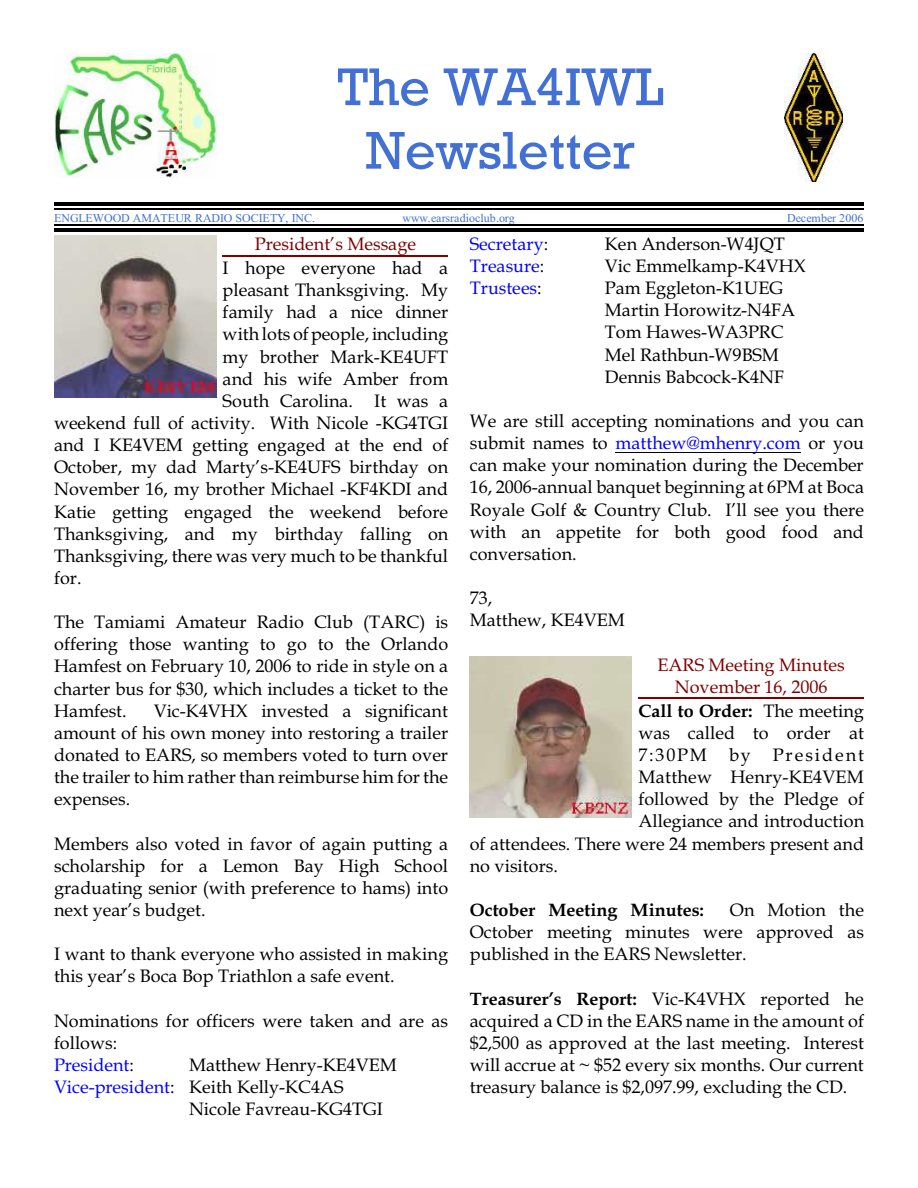
<style>
.page{position:relative;width:918px;height:1188px;background:#fff}
.page>*{position:absolute;margin:0;border:0;box-sizing:border-box;transform-origin:0 0}
.t1{font:54px/63.6px "Rockwell";color:#4270d4;text-align:center}
.t2{font:18px/22.2px "Book Antiqua";color:#000;text-align:justify}
.t3{font:18px/22.2px "Book Antiqua";color:#800000;text-align:center}
.t4{font:700 18px "Book Antiqua";color:#000}
.t5{font:18px "Book Antiqua";letter-spacing:.005em;color:#00f}
.t6{font:18px "Book Antiqua";letter-spacing:.1em;color:#000}
.t7{font:12px "Times New Roman";color:#4270d4}
.s1{color:#000}
.s2{color:#00f}
.s3{font-weight:400}
.s4{font-weight:700}
</style>
<div class="page">
<hr style="left:616px;top:452px;width:185px;height:1px;background:#000">
<hr style="left:54px;top:202px;width:810px;height:4px;background:#000">
<hr style="left:54px;top:209px;width:810px;height:1px;background:#000">
<hr style="left:54px;top:224px;width:810px;height:2px;background:#000">
<hr style="left:54px;top:229px;width:810px;height:3px;background:#000">
<hr style="left:223px;top:255px;width:225px;height:2px;background:#800000">
<hr style="left:638px;top:698px;width:226px;height:1px;background:#800000">
<img style="left:54px;top:54px;width:162px;height:123px">
<img style="left:785px;top:54px;width:57px;height:128px">
<img style="left:54px;top:236px;width:162px;height:162px">
<img style="left:470px;top:656px;width:162px;height:162px">
<h1 class="t1" style="left:337px;top:61px;width:328px">The WA4IWL<br>Newsletter</h1>
<p class="t7" style="left:54px;top:213px;width:263px">ENGLEWOOD AMATEUR RADIO SOCIETY, INC.</p>
<p class="t7" style="left:403px;top:213px;width:114px">www.earsradioclub.org</p>
<p class="t7" style="left:787px;top:213px;width:78px">December 2006</p>
<p class="t3" style="left:255px;top:235px;width:163px">President’s Message</p>
<p class="t2" style="left:223px;top:259px;width:227px">I hope everyone had a</p>
<p class="t2" style="left:223px;top:281px;width:227px">pleasant Thanksgiving. My</p>
<p class="t2" style="left:223px;top:303px;width:227px">family had a nice dinner</p>
<p class="t2" style="left:223px;top:325px;width:227px">with lots of people, including</p>
<p class="t2" style="left:223px;top:347px;width:227px">my brother Mark-KE4UFT</p>
<p class="t2" style="left:223px;top:370px;width:227px">and his wife Amber from</p>
<p class="t2" style="left:223px;top:392px;width:227px">South Carolina. It was a</p>
<p class="t2" style="left:54px;top:414px;width:396px">weekend full of activity. With Nicole -KG4TGI</p>
<p class="t2" style="left:54px;top:436px;width:396px">and I KE4VEM getting engaged at the end of</p>
<p class="t2" style="left:54px;top:458px;width:396px">October, my dad Marty’s-KE4UFS birthday on</p>
<p class="t2" style="left:54px;top:480px;width:396px">November 16, my brother Michael -KF4KDI and</p>
<p class="t2" style="left:54px;top:502px;width:396px">Katie getting engaged the weekend before</p>
<p class="t2" style="left:54px;top:525px;width:396px">Thanksgiving, and my birthday falling on</p>
<p class="t2" style="left:54px;top:547px;width:396px">Thanksgiving, there was very much to be thankful</p>
<p class="t2" style="left:54px;top:569px;width:29px">for.</p>
<p class="t2" style="left:54px;top:613px;width:396px">The Tamiami Amateur Radio Club (TARC) is offering those wanting to go to the Orlando Hamfest on February 10, 2006 to ride in style on a charter bus for $30, which includes a ticket to the Hamfest.</p>
<p class="t5" style="left:470px;top:237px;width:80px">Secretary<span class="s1">:</span></p>
<p class="t2" style="left:605px;top:235px;width:182px">Ken Anderson-W4JQT</p>
<p class="t5" style="left:470px;top:259px;width:76px">Treasure<span class="s1">:</span></p>
<p class="t2" style="left:605px;top:257px;width:202px">Vic Emmelkamp-K4VHX</p>
<p class="t5" style="left:470px;top:281px;width:73px">Trustees<span class="s1">:</span></p>
<p class="t2" style="left:605px;top:279px;width:192px;text-align:left">Pam Eggleton-K1UEG<br>Martin Horowitz-N4FA<br>Tom Hawes-WA3PRC<br>Mel Rathbun-W9BSM<br>Dennis Babcock-K4NF</p>
<p class="t2" style="left:470px;top:412px;width:396px">We are still accepting nominations and you can submit names to <span class="s2">matthew@mhenry.com</span> or you can make your nomination during the December 16, 2006-annual banquet beginning at 6PM at Boca Royale Golf &amp; Country Club. I’ll see you there with an appetite for both good food and conversation.</p>
<p class="t2" style="left:470px;top:589px;width:157px">73,<br>Matthew, KE4VEM</p>
<p class="t3" style="left:658px;top:655px;width:189px">EARS Meeting Minutes<br>November 16, 2006</p>
<p class="t4" style="left:638px;top:704px;width:227px">Call to Order: <span class="s3">The meeting</span></p>
<p class="t2" style="left:638px;top:724px;width:227px">was called to order at</p>
<p class="t6" style="left:638px;top:748px;width:227px">7:30PM by President</p>
<p class="t2" style="left:638px;top:768px;width:227px">Matthew Henry-KE4VEM</p>
<p class="t2" style="left:638px;top:790px;width:227px">followed by the Pledge of</p>
<p class="t2" style="left:638px;top:812px;width:227px">Allegiance and introduction</p>
<p class="t2" style="left:470px;top:834px;width:396px">of attendees. There were 24 members present and</p>
<p class="t2" style="left:470px;top:857px;width:90px">no visitors.</p>
<p class="t4" style="left:470px;top:903px;width:236px">October Meeting Minutes:</p>
<p class="t2" style="left:54px;top:702px;width:396px;text-indent:100px">Vic-K4VHX invested a significant amount of his own money into restoring a trailer donated to EARS, so members voted to turn over the trailer to him rather than reimburse him for the expenses.</p>
<p class="t2" style="left:54px;top:834px;width:396px">Members also voted in favor of again putting a scholarship for a Lemon Bay High School graduating senior (with preference to hams) into next year’s budget.</p>
<p class="t2" style="left:54px;top:945px;width:396px">I want to thank everyone who assisted in making this year’s Boca Bop Triathlon a safe event.</p>
<p class="t2" style="left:54px;top:1012px;width:396px;text-align:left">Nominations for officers were taken and are as follows:<br><span class="s2">President</span>:</p>
<p class="t2" style="left:470px;top:901px;width:396px;text-indent:260px">On Motion the October meeting minutes were approved as published in the EARS Newsletter.</p>
<p class="t2" style="left:470px;top:989px;width:396px"><span class="s4">Treasurer’s Report:</span> Vic-K4VHX reported he acquired a CD in the EARS name in the amount of $2,500 as approved at the last meeting. Interest will accrue at ~ $52 every six months. Our current treasury balance is $2,097.99, excluding the CD.</p>
<p class="t2" style="left:189px;top:1056px;width:209px">Matthew Henry-KE4VEM</p>
<p class="t2" style="left:54px;top:1078px;width:291px"><span class="s2">Vice-president</span>: Keith Kelly-KC4AS</p>
<p class="t2" style="left:189px;top:1100px;width:195px">Nicole Favreau-KG4TGI</p>
</div>
